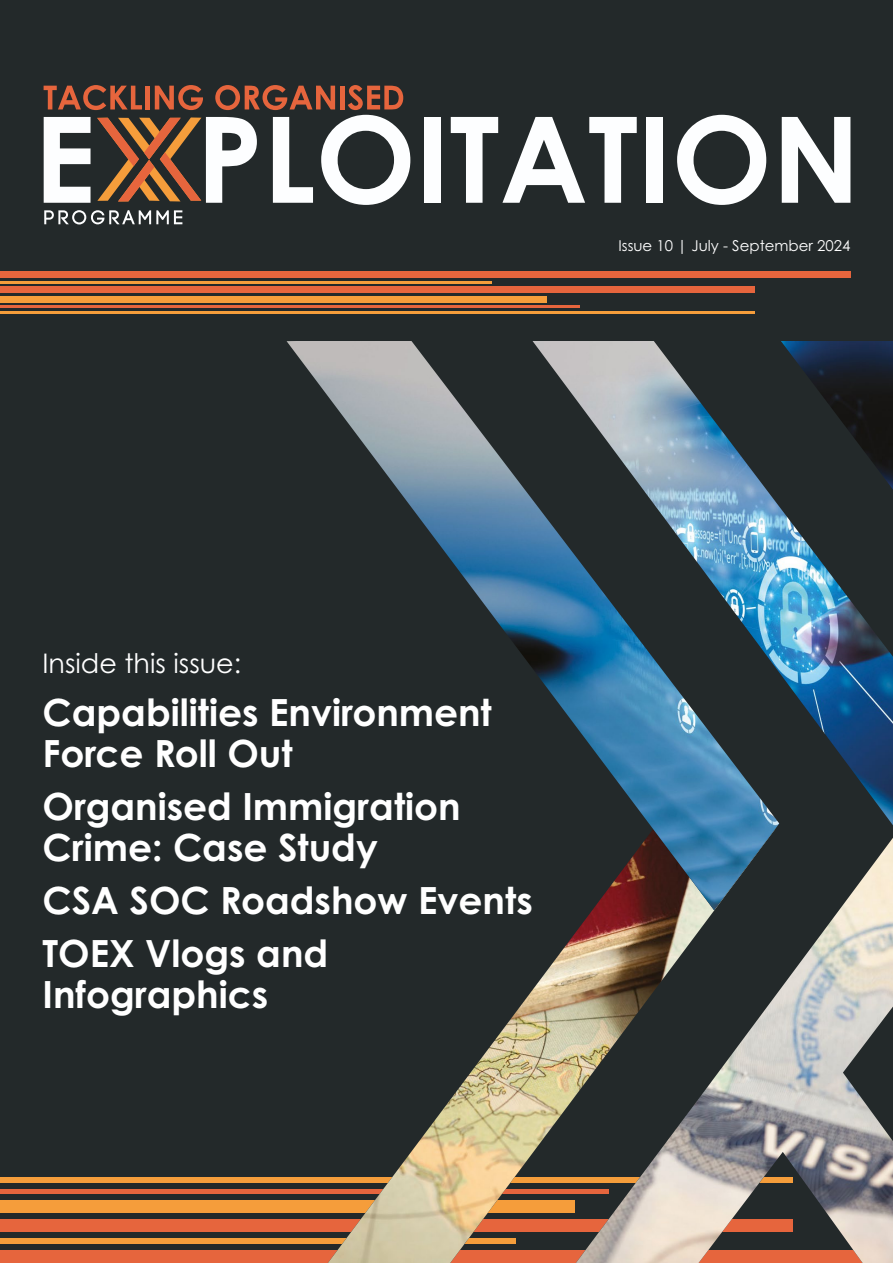
<style>
.page{position:relative;width:893px;height:1263px;background:#23292a}
.page>*{position:absolute;margin:0;border:0;box-sizing:border-box;transform-origin:0 0}
.t1{font:700 37.5px/40.5px "Century Gothic Pro";color:#fff}
.t2{font:27px "Century Gothic Pro";color:#fff}
.t3{font:15px "Century Gothic Pro";color:#fff}
</style>
<div class="page">
<div style="left:0;top:1250px;width:893px;height:13px;background:#e6653d"></div>
<div style="left:0;top:1219px;width:792px;height:13px;background:#e6653d"></div>
<div style="left:0;top:1238px;width:516px;height:6px;background:#f59d3b"></div>
<div style="left:0;top:1189px;width:609px;height:5px;background:#e6653d"></div>
<div style="left:0;top:1177px;width:792px;height:6px;background:#f59d3b"></div>
<div style="left:0;top:1200px;width:574px;height:13px;background:#f59d3b"></div>
<img style="left:328px;top:910px;width:565px;height:353px">
<img style="left:287px;top:341px;width:606px;height:569px">
<div style="left:425px;top:117px;width:16px;height:86px;background:#fdfeff"></div>
<svg style="left:451px;top:117px;width:186px;height:86px"></svg>
<div style="left:647px;top:117px;width:16px;height:86px;background:#fdfeff"></div>
<svg style="left:677px;top:115px;width:89px;height:90px"></svg>
<svg style="left:782px;top:117px;width:68px;height:86px"></svg>
<svg style="left:44px;top:85px;width:366px;height:139px"></svg>
<div style="left:0;top:271px;width:850px;height:7px;background:#e6653d"></div>
<div style="left:0;top:287px;width:754px;height:6px;background:#e6653d"></div>
<hr style="left:0;top:281px;width:491px;height:3px;background:#f59d3b">
<hr style="left:0;top:306px;width:580px;height:2px;background:#e6653d">
<hr style="left:0;top:311px;width:754px;height:3px;background:#f59d3b">
<div style="left:0;top:296px;width:547px;height:7px;background:#f59d3b"></div>
<p class="t3" style="left:618px;top:237px;width:233px">Issue 10 | July - September 2024</p>
<p class="t2" style="left:43px;top:647px;width:200px">Inside this issue:</p>
<p class="t1" style="left:43px;top:692px;width:451px">Capabilities Environment<br>Force Roll Out</p>
<p class="t1" style="left:43px;top:786px;width:420px">Organised Immigration<br>Crime: Case Study</p>
<p class="t1" style="left:43px;top:880px;width:492px">CSA SOC Roadshow Events</p>
<p class="t1" style="left:43px;top:933px;width:287px">TOEX Vlogs and<br>Infographics</p>
</div>
